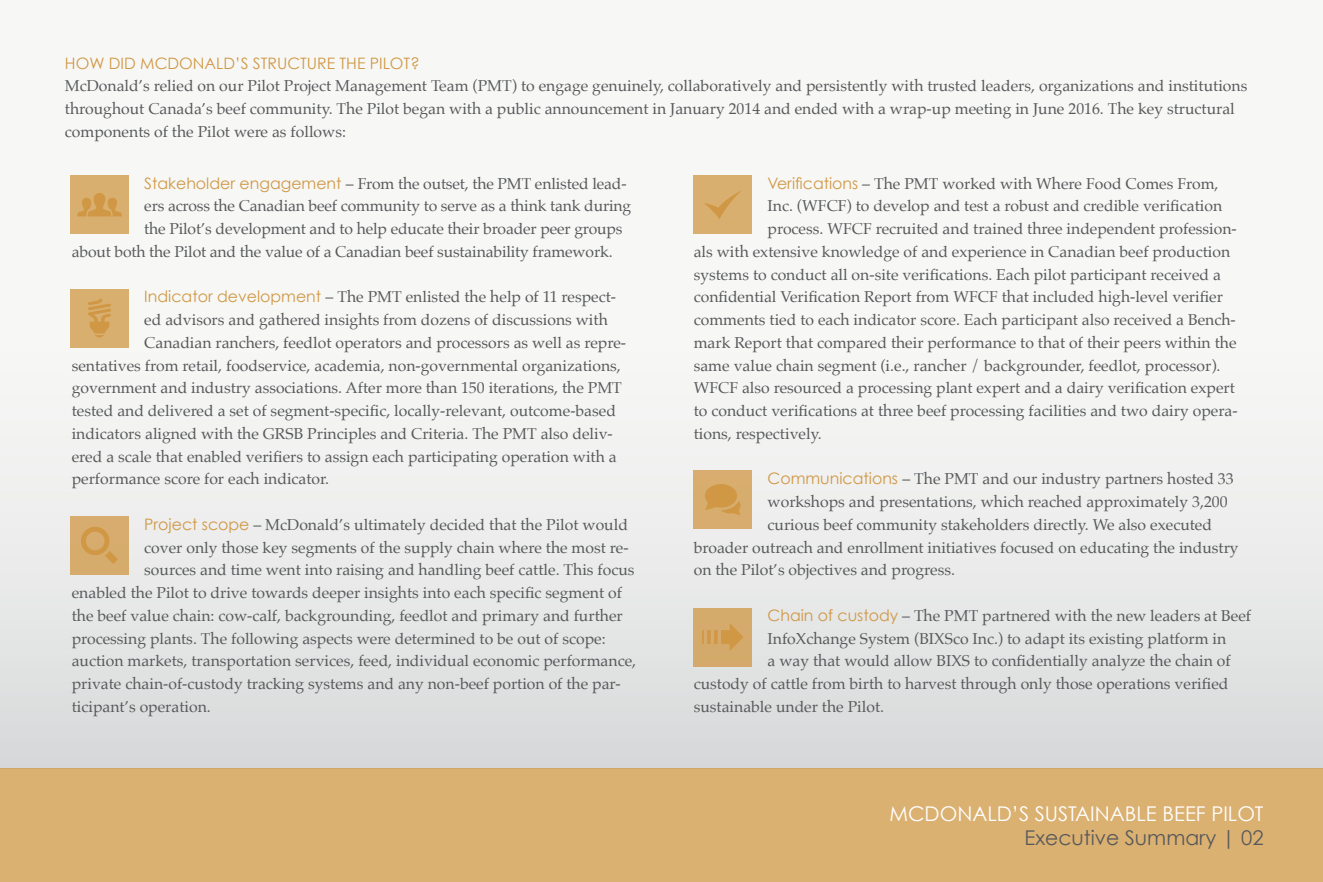
<style>
.page{position:relative;width:1323px;height:882px;background:#fff}
.page>*{position:absolute;margin:0;border:0;box-sizing:border-box;transform-origin:0 0}
.t1{font:20.3px "Century Gothic";color:#fff}
.t2{font:20.3px "Century Gothic";color:#58595b}
.t3{font:15.75px/22.8px "Palatino";color:#58595b}
.t4{font:15.75px "Century Gothic";color:#d09744}
.s1{font-family:"Century Gothic";color:#d09744}
</style>
<div class="page">
<div style="left:0;top:0;width:1323px;height:769px;background:linear-gradient(to bottom,#fffffd,#e0e1e1)"></div>
<div style="left:0;top:769px;width:1323px;height:113px;background:#dbb172"></div>
<div style="left:694px;top:176px;width:58px;height:58px;background:#d9af70"></div>
<svg style="left:704px;top:191px;width:37px;height:28px"></svg>
<div style="left:694px;top:471px;width:58px;height:58px;background:#d7ad6e"></div>
<svg style="left:705px;top:484px;width:36px;height:31px"></svg>
<div style="left:694px;top:608px;width:58px;height:58px;background:#d5aa6c"></div>
<svg style="left:702px;top:624px;width:41px;height:26px"></svg>
<div style="left:70px;top:289px;width:59px;height:58px;background:#d9af70"></div>
<svg style="left:88px;top:298px;width:23px;height:39px"></svg>
<div style="left:70px;top:176px;width:59px;height:58px;background:#d9af70"></div>
<svg style="left:77px;top:193px;width:45px;height:23px"></svg>
<div style="left:70px;top:516px;width:59px;height:58px;background:#d6ac6d"></div>
<svg style="left:81px;top:527px;width:37px;height:37px"></svg>
<p class="t4" style="left:65px;top:53px;width:356px">HOW DID MCDONALD’S STRUCTURE THE PILOT?</p>
<p class="t3" style="left:65px;top:74px;width:1184px">McDonald’s relied on our Pilot Project Management Team (PMT) to engage genuinely, collaboratively and persistently with trusted leaders, organizations and institutions throughout Canada’s beef community. The Pilot began with a public announcement in January 2014 and ended with a wrap-up meeting in June 2016. The key structural components of the Pilot were as follows:</p>
<p class="t3" style="left:768px;top:172px;width:452px"><span class="s1">Verifications</span> – The PMT worked with Where Food Comes From,</p>
<p class="t3" style="left:768px;top:195px;width:456px">Inc. (WFCF) to develop and test a robust and credible verification</p>
<p class="t3" style="left:768px;top:217px;width:471px">process. WFCF recruited and trained three independent profession-</p>
<p class="t3" style="left:694px;top:240px;width:538px">als with extensive knowledge of and experience in Canadian beef production</p>
<p class="t3" style="left:694px;top:263px;width:529px">systems to conduct all on-site verifications. Each pilot participant received a</p>
<p class="t3" style="left:694px;top:286px;width:531px">confidential Verification Report from WFCF that included high-level verifier</p>
<p class="t3" style="left:694px;top:308px;width:544px">comments tied to each indicator score. Each participant also received a Bench-</p>
<p class="t3" style="left:694px;top:331px;width:544px">mark Report that compared their performance to that of their peers within the</p>
<p class="t3" style="left:694px;top:354px;width:528px">same value chain segment (i.e., rancher / backgrounder, feedlot, processor).</p>
<p class="t3" style="left:694px;top:376px;width:543px">WFCF also resourced a processing plant expert and a dairy verification expert</p>
<p class="t3" style="left:694px;top:399px;width:546px">to conduct verifications at three beef processing facilities and two dairy opera-</p>
<p class="t3" style="left:694px;top:422px;width:129px">tions, respectively.</p>
<p class="t3" style="left:768px;top:467px;width:468px"><span class="s1">Communications</span> – The PMT and our industry partners hosted 33</p>
<p class="t3" style="left:768px;top:490px;width:462px">workshops and presentations, which reached approximately 3,200</p>
<p class="t3" style="left:768px;top:513px;width:446px">curious beef community stakeholders directly. We also executed</p>
<p class="t3" style="left:694px;top:536px;width:546px">broader outreach and enrollment initiatives focused on educating the industry</p>
<p class="t3" style="left:694px;top:558px;width:263px">on the Pilot’s objectives and progress.</p>
<p class="t3" style="left:768px;top:604px;width:485px"><span class="s1">Chain of custody</span> – The PMT partnered with the new leaders at Beef</p>
<p class="t3" style="left:768px;top:627px;width:460px">InfoXchange System (BIXSco Inc.) to adapt its existing platform in</p>
<p class="t3" style="left:768px;top:649px;width:465px">a way that would allow BIXS to confidentially analyze the chain of</p>
<p class="t3" style="left:694px;top:672px;width:536px">custody of cattle from birth to harvest through only those operations verified</p>
<p class="t3" style="left:694px;top:695px;width:192px">sustainable under the Pilot.</p>
<p class="t3" style="left:144px;top:172px;width:484px"><span class="s1">Stakeholder engagement</span> – From the outset, the PMT enlisted lead-</p>
<p class="t3" style="left:144px;top:195px;width:488px">ers across the Canadian beef community to serve as a think tank during</p>
<p class="t3" style="left:144px;top:217px;width:480px">the Pilot’s development and to help educate their broader peer groups</p>
<p class="t3" style="left:72px;top:240px;width:542px">about both the Pilot and the value of a Canadian beef sustainability framework.</p>
<p class="t3" style="left:144px;top:286px;width:473px"><span class="s1">Indicator development</span> – The PMT enlisted the help of 11 respect-</p>
<p class="t3" style="left:144px;top:308px;width:465px">ed advisors and gathered insights from dozens of discussions with</p>
<p class="t3" style="left:144px;top:331px;width:483px">Canadian ranchers, feedlot operators and processors as well as repre-</p>
<p class="t3" style="left:72px;top:354px;width:551px">sentatives from retail, foodservice, academia, non-governmental organizations,</p>
<p class="t3" style="left:72px;top:377px;width:552px">government and industry associations. After more than 150 iterations, the PMT</p>
<p class="t3" style="left:72px;top:399px;width:546px">tested and delivered a set of segment-specific, locally-relevant, outcome-based</p>
<p class="t3" style="left:72px;top:422px;width:543px">indicators aligned with the GRSB Principles and Criteria. The PMT also deliv-</p>
<p class="t3" style="left:72px;top:445px;width:547px">ered a scale that enabled verifiers to assign each participating operation with a</p>
<p class="t3" style="left:72px;top:468px;width:259px">performance score for each indicator.</p>
<p class="t3" style="left:144px;top:513px;width:485px"><span class="s1">Project scope</span> – McDonald’s ultimately decided that the Pilot would</p>
<p class="t3" style="left:144px;top:536px;width:486px">cover only those key segments of the supply chain where the most re-</p>
<p class="t3" style="left:144px;top:558px;width:492px">sources and time went into raising and handling beef cattle. This focus</p>
<p class="t3" style="left:72px;top:581px;width:552px">enabled the Pilot to drive towards deeper insights into each specific segment of</p>
<p class="t3" style="left:72px;top:604px;width:553px">the beef value chain: cow-calf, backgrounding, feedlot and primary and further</p>
<p class="t3" style="left:72px;top:627px;width:535px">processing plants. The following aspects were determined to be out of scope:</p>
<p class="t3" style="left:72px;top:649px;width:566px">auction markets, transportation services, feed, individual economic performance,</p>
<p class="t3" style="left:72px;top:672px;width:551px">private chain-of-custody tracking systems and any non-beef portion of the par-</p>
<p class="t3" style="left:72px;top:695px;width:141px">ticipant’s operation.</p>
<p class="t1" style="left:890px;top:801px;width:376px">MCDONALD’S SUSTAINABLE BEEF PILOT</p>
<p class="t2" style="left:1025px;top:825px;width:241px">Executive Summary | 02</p>
</div>
